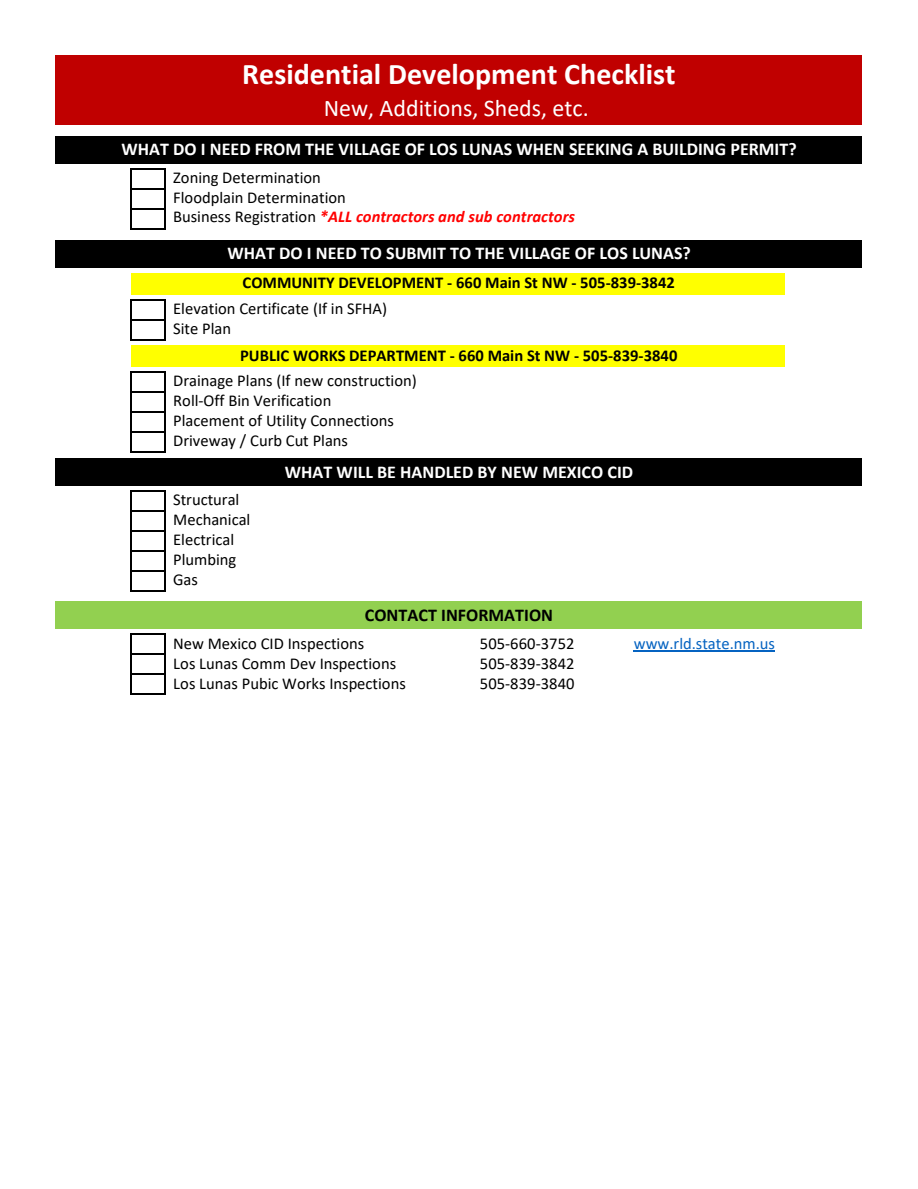
<style>
.page{position:relative;width:918px;height:1189px;background:#fff}
.page>*{position:absolute;margin:0;border:0;box-sizing:border-box;transform-origin:0 0}
.t1{font:700 30px "Calibri";color:#fff}
.t2{font:24px "Calibri";color:#fff}
.t3{font:700 18px "Calibri";color:#fff}
.t4{font:700 18px "Calibri";letter-spacing:.005em;color:#000}
.t5{font:16.5px "Calibri";color:#000}
.t6{font:700 16.5px "Calibri";letter-spacing:.005em;color:#000}
.t7{font:italic 700 16.5px "Calibri";color:#f00}
.t8{font:16.5px "Calibri";color:#0563c1}
.s1{font-weight:400;font-style:normal;color:#000}
</style>
<div class="page">
<div style="left:55px;top:55px;width:807px;height:70px;background:#c00000"></div>
<div style="left:55px;top:136px;width:807px;height:27px;background:#000"></div>
<div style="left:55px;top:240px;width:807px;height:27px;background:#000"></div>
<div style="left:131px;top:272px;width:654px;height:22px;background:#ff0"></div>
<div style="left:131px;top:345px;width:654px;height:22px;background:#ff0"></div>
<div style="left:55px;top:457px;width:807px;height:28px;background:#000"></div>
<div style="left:55px;top:601px;width:807px;height:28px;background:#92d050"></div>
<hr style="left:634px;top:650px;width:141px;height:1px;background:#0563c1">
<hr style="left:131px;top:168px;width:1px;height:61px;background:#000">
<hr style="left:165px;top:169px;width:1px;height:60px;background:#000">
<hr style="left:131px;top:299px;width:1px;height:41px;background:#000">
<hr style="left:165px;top:300px;width:1px;height:40px;background:#000">
<hr style="left:131px;top:371px;width:1px;height:82px;background:#000">
<hr style="left:165px;top:373px;width:1px;height:80px;background:#000">
<hr style="left:131px;top:489px;width:1px;height:102px;background:#000">
<hr style="left:165px;top:491px;width:1px;height:100px;background:#000">
<hr style="left:131px;top:633px;width:1px;height:62px;background:#000">
<hr style="left:165px;top:635px;width:1px;height:60px;background:#000">
<hr style="left:132px;top:168px;width:34px;height:1px;background:#000">
<hr style="left:132px;top:188px;width:34px;height:1px;background:#000">
<hr style="left:132px;top:208px;width:34px;height:1px;background:#000">
<hr style="left:132px;top:228px;width:34px;height:1px;background:#000">
<hr style="left:132px;top:299px;width:34px;height:1px;background:#000">
<hr style="left:132px;top:319px;width:34px;height:1px;background:#000">
<hr style="left:132px;top:339px;width:34px;height:1px;background:#000">
<hr style="left:132px;top:371px;width:34px;height:2px;background:#000">
<hr style="left:132px;top:391px;width:34px;height:2px;background:#000">
<hr style="left:132px;top:411px;width:34px;height:2px;background:#000">
<hr style="left:132px;top:431px;width:34px;height:2px;background:#000">
<hr style="left:132px;top:451px;width:34px;height:2px;background:#000">
<hr style="left:132px;top:489px;width:34px;height:2px;background:#000">
<hr style="left:132px;top:509px;width:34px;height:2px;background:#000">
<hr style="left:132px;top:529px;width:34px;height:2px;background:#000">
<hr style="left:132px;top:549px;width:34px;height:2px;background:#000">
<hr style="left:132px;top:569px;width:34px;height:2px;background:#000">
<hr style="left:132px;top:589px;width:34px;height:2px;background:#000">
<hr style="left:132px;top:633px;width:34px;height:2px;background:#000">
<hr style="left:132px;top:653px;width:34px;height:2px;background:#000">
<hr style="left:132px;top:673px;width:34px;height:2px;background:#000">
<hr style="left:132px;top:693px;width:34px;height:2px;background:#000">
<p class="t1" style="left:242px;top:53px;width:435px">Residential Development Checklist</p>
<p class="t2" style="left:324px;top:91px;width:266px">New, Additions, Sheds, etc.</p>
<p class="t3" style="left:121px;top:136px;width:677px">WHAT DO I NEED FROM THE VILLAGE OF LOS LUNAS WHEN SEEKING A BUILDING PERMIT?</p>
<p class="t5" style="left:173px;top:166px;width:149px">Zoning Determination</p>
<p class="t5" style="left:173px;top:186px;width:174px">Floodplain Determination</p>
<p class="t7" style="left:173px;top:205px;width:403px"><span class="s1">Business Registration</span> *ALL contractors and sub contractors</p>
<p class="t3" style="left:227px;top:240px;width:465px">WHAT DO I NEED TO SUBMIT TO THE VILLAGE OF LOS LUNAS?</p>
<p class="t6" style="left:243px;top:271px;width:434px">COMMUNITY DEVELOPMENT - 660 Main St NW - 505-839-3842</p>
<p class="t5" style="left:173px;top:297px;width:215px">Elevation Certificate (If in SFHA)</p>
<p class="t5" style="left:173px;top:317px;width:59px">Site Plan</p>
<p class="t6" style="left:240px;top:344px;width:439px">PUBLIC WORKS DEPARTMENT - 660 Main St NW - 505-839-3840</p>
<p class="t5" style="left:173px;top:369px;width:245px">Drainage Plans (If new construction)</p>
<p class="t5" style="left:173px;top:389px;width:160px">Roll-Off Bin Verification</p>
<p class="t5" style="left:173px;top:409px;width:222px">Placement of Utility Connections</p>
<p class="t5" style="left:173px;top:429px;width:176px">Driveway / Curb Cut Plans</p>
<p class="t5" style="left:173px;top:487px;width:68px">Structural</p>
<p class="t5" style="left:173px;top:507px;width:79px">Mechanical</p>
<p class="t5" style="left:173px;top:527px;width:63px">Electrical</p>
<p class="t5" style="left:173px;top:547px;width:65px">Plumbing</p>
<p class="t5" style="left:173px;top:567px;width:26px">Gas</p>
<p class="t3" style="left:285px;top:459px;width:350px">WHAT WILL BE HANDLED BY NEW MEXICO CID</p>
<p class="t4" style="left:365px;top:602px;width:190px">CONTACT INFORMATION</p>
<p class="t5" style="left:173px;top:631px;width:193px">New Mexico CID Inspections</p>
<p class="t5" style="left:480px;top:631px;width:96px">505-660-3752</p>
<p class="t8" style="left:634px;top:631px;width:143px">www.rld.state.nm.us</p>
<p class="t5" style="left:173px;top:651px;width:224px">Los Lunas Comm Dev Inspections</p>
<p class="t5" style="left:480px;top:651px;width:96px">505-839-3842</p>
<p class="t5" style="left:173px;top:671px;width:234px">Los Lunas Pubic Works Inspections</p>
<p class="t5" style="left:480px;top:671px;width:96px">505-839-3840</p>
</div>
